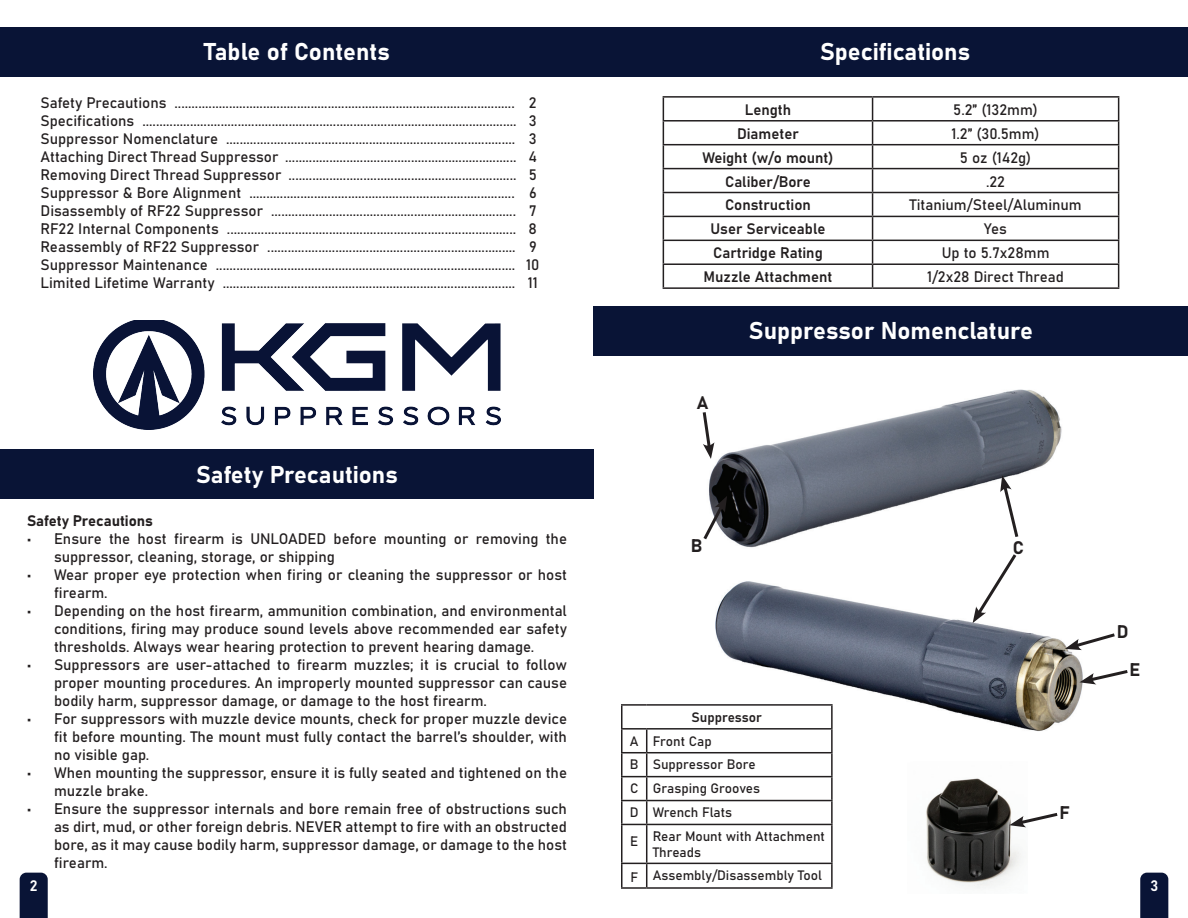
<style>
.page{position:relative;width:1188px;height:918px;background:#fff}
.page>*{position:absolute;margin:0;border:0;box-sizing:border-box;transform-origin:0 0}
.t1{font:24px "Bahnschrift";color:#fff}
.t2{font:18px "Bahnschrift";color:#231f20}
.t3{font:15px/18px "Bahnschrift";color:#231f20}
.t4{font:15px "Bahnschrift";color:#fff}
.t5{font:13.5px/23.9px "Bahnschrift";color:#231f20}
</style>
<div class="page">
<div style="left:594px;top:306px;width:594px;height:50px;background:#091436"></div>
<div style="left:0;top:27px;width:1188px;height:50px;background:#091436"></div>
<div style="left:0;top:450px;width:594px;height:49px;background:#091436"></div>
<img style="left:709px;top:389px;width:353px;height:159px">
<img style="left:677px;top:581px;width:420px;height:173px">
<svg style="left:702px;top:409px;width:12px;height:50px"></svg>
<svg style="left:703px;top:496px;width:24px;height:47px"></svg>
<svg style="left:973px;top:554px;width:46px;height:69px"></svg>
<hr style="left:621px;top:704px;width:26px;height:2px;background:#231f20">
<hr style="left:647px;top:704px;width:186px;height:2px;background:#231f20">
<hr style="left:831px;top:706px;width:2px;height:22px;background:#231f20">
<hr style="left:647px;top:728px;width:186px;height:2px;background:#231f20">
<hr style="left:831px;top:730px;width:2px;height:22px;background:#231f20">
<hr style="left:647px;top:752px;width:186px;height:1px;background:#231f20">
<hr style="left:831px;top:753px;width:2px;height:23px;background:#231f20">
<hr style="left:647px;top:776px;width:186px;height:1px;background:#231f20">
<hr style="left:831px;top:777px;width:2px;height:23px;background:#231f20">
<hr style="left:647px;top:800px;width:186px;height:1px;background:#231f20">
<hr style="left:831px;top:801px;width:2px;height:23px;background:#231f20">
<svg style="left:621px;top:706px;width:26px;height:119px"></svg>
<hr style="left:621px;top:825px;width:1px;height:38px;background:#231f20">
<hr style="left:647px;top:824px;width:186px;height:1px;background:#231f20">
<hr style="left:646px;top:825px;width:1px;height:38px;background:#231f20">
<hr style="left:831px;top:825px;width:2px;height:38px;background:#231f20">
<hr style="left:647px;top:863px;width:186px;height:1px;background:#231f20">
<svg style="left:621px;top:863px;width:26px;height:24px"></svg>
<hr style="left:831px;top:864px;width:2px;height:23px;background:#231f20">
<hr style="left:621px;top:887px;width:26px;height:2px;background:#231f20">
<hr style="left:647px;top:887px;width:186px;height:2px;background:#231f20">
<svg style="left:20px;top:873px;width:28px;height:45px"></svg>
<svg style="left:1140px;top:873px;width:28px;height:45px"></svg>
<svg style="left:1079px;top:668px;width:49px;height:16px"></svg>
<img style="left:93px;top:320px;width:408px;height:109px">
<svg style="left:1000px;top:475px;width:20px;height:65px"></svg>
<hr style="left:663px;top:96px;width:210px;height:2px;background:#231f20">
<hr style="left:873px;top:96px;width:246px;height:2px;background:#231f20">
<hr style="left:663px;top:120px;width:210px;height:2px;background:#231f20">
<hr style="left:873px;top:120px;width:246px;height:2px;background:#231f20">
<hr style="left:663px;top:144px;width:210px;height:1px;background:#231f20">
<hr style="left:873px;top:144px;width:246px;height:1px;background:#231f20">
<hr style="left:663px;top:168px;width:210px;height:1px;background:#231f20">
<hr style="left:873px;top:168px;width:246px;height:1px;background:#231f20">
<hr style="left:663px;top:192px;width:210px;height:1px;background:#231f20">
<hr style="left:873px;top:192px;width:246px;height:1px;background:#231f20">
<hr style="left:663px;top:216px;width:210px;height:1px;background:#231f20">
<hr style="left:873px;top:216px;width:246px;height:1px;background:#231f20">
<hr style="left:663px;top:240px;width:210px;height:1px;background:#231f20">
<hr style="left:873px;top:240px;width:246px;height:1px;background:#231f20">
<hr style="left:663px;top:263px;width:210px;height:2px;background:#231f20">
<svg style="left:663px;top:98px;width:1px;height:189px"></svg>
<hr style="left:873px;top:263px;width:246px;height:2px;background:#231f20">
<svg style="left:872px;top:98px;width:1px;height:189px"></svg>
<svg style="left:1118px;top:98px;width:1px;height:189px"></svg>
<hr style="left:663px;top:287px;width:210px;height:2px;background:#231f20">
<hr style="left:873px;top:287px;width:246px;height:2px;background:#231f20">
<svg style="left:1065px;top:631px;width:50px;height:19px"></svg>
<img style="left:926px;top:778px;width:100px;height:111px">
<svg style="left:1009px;top:811px;width:49px;height:16px"></svg>
<h1 class="t1" style="left:204px;top:33px;width:187px">Table of Contents</h1>
<h1 class="t1" style="left:820px;top:33px;width:152px">Specifications</h1>
<p class="t3" style="left:40px;top:93px;width:478px">Safety Precautions ....................................................................................................<br>Specifications ..............................................................................................................<br>Suppressor Nomenclature .....................................................................................<br>Attaching Direct Thread Suppressor ....................................................................<br>Removing Direct Thread Suppressor ...................................................................<br>Suppressor &amp; Bore Alignment ..............................................................................<br>Disassembly of RF22 Suppressor ........................................................................<br>RF22 Internal Components .....................................................................................<br>Reassembly of RF22 Suppressor .........................................................................<br>Suppressor Maintenance ........................................................................................<br>Limited Lifetime Warranty ......................................................................................</p>
<p class="t3" style="left:526px;top:93px;width:15px">2<br>3<br>3<br>4<br>5<br>6<br>7<br>8<br>9<br>10<br>11</p>
<p class="t3" style="left:745px;top:99px;width:48px">Length</p>
<p class="t3" style="left:953px;top:99px;width:86px">5.2” (132mm)</p>
<p class="t3" style="left:737px;top:123px;width:63px">Diameter</p>
<p class="t3" style="left:952px;top:123px;width:90px">1.2” (30.5mm)</p>
<p class="t3" style="left:702px;top:147px;width:133px">Weight (w/o mount)</p>
<p class="t3" style="left:960px;top:147px;width:73px">5 oz (142g)</p>
<p class="t3" style="left:725px;top:171px;width:87px">Caliber/Bore</p>
<p class="t3" style="left:986px;top:171px;width:20px">.22</p>
<p class="t3" style="left:725px;top:195px;width:87px">Construction</p>
<p class="t3" style="left:910px;top:195px;width:174px">Titanium/Steel/Aluminum</p>
<p class="t3" style="left:710px;top:219px;width:117px">User Serviceable</p>
<p class="t3" style="left:984px;top:219px;width:24px">Yes</p>
<p class="t3" style="left:713px;top:243px;width:111px">Cartridge Rating</p>
<p class="t3" style="left:942px;top:243px;width:109px">Up to 5.7x28mm</p>
<p class="t3" style="left:704px;top:267px;width:130px">Muzzle Attachment</p>
<p class="t3" style="left:927px;top:267px;width:138px">1/2x28 Direct Thread</p>
<h1 class="t1" style="left:196px;top:456px;width:203px">Safety Precautions</h1>
<p class="t2" style="left:697px;top:389px;width:13px">A</p>
<h1 class="t1" style="left:749px;top:312px;width:286px">Suppressor Nomenclature</h1>
<p class="t3" style="left:27px;top:511px;width:128px">Safety Precautions</p>
<p class="t3" style="left:54px;top:529px;width:515px;text-indent:-27px">• Ensure the host firearm is UNLOADED before mounting or removing the suppressor, cleaning, storage, or shipping</p>
<p class="t3" style="left:54px;top:565px;width:515px;text-indent:-27px">• Wear proper eye protection when firing or cleaning the suppressor or host firearm.</p>
<p class="t3" style="left:54px;top:601px;width:515px;text-align:justify;text-indent:-27px">• Depending on the host firearm, ammunition combination, and environmental conditions, firing may produce sound levels above recommended ear safety thresholds. Always wear hearing protection to prevent hearing damage.</p>
<p class="t3" style="left:54px;top:655px;width:515px;text-align:justify;text-indent:-27px">• Suppressors are user-attached to firearm muzzles; it is crucial to follow proper mounting procedures. An improperly mounted suppressor can cause bodily harm, suppressor damage, or damage to the host firearm.</p>
<p class="t3" style="left:54px;top:709px;width:515px;text-align:justify;text-indent:-27px">• For suppressors with muzzle device mounts, check for proper muzzle device fit before mounting. The mount must fully contact the barrel’s shoulder, with no visible gap.</p>
<p class="t3" style="left:54px;top:763px;width:515px;text-indent:-27px">• When mounting the suppressor, ensure it is fully seated and tightened on the muzzle brake.</p>
<p class="t3" style="left:54px;top:799px;width:515px;text-align:justify;text-indent:-27px">• Ensure the suppressor internals and bore remain free of obstructions such as dirt, mud, or other foreign debris. NEVER attempt to fire with an obstructed bore, as it may cause bodily harm, suppressor damage, or damage to the host firearm.</p>
<p class="t2" style="left:691px;top:532px;width:13px">B</p>
<p class="t2" style="left:1013px;top:534px;width:13px">C</p>
<p class="t2" style="left:1117px;top:618px;width:13px">D</p>
<p class="t2" style="left:1130px;top:656px;width:12px">E</p>
<p class="t5" style="left:630px;top:704px;width:197px;text-indent:62px">Suppressor<br>A Front Cap<br>B Suppressor Bore<br>C Grasping Grooves<br>D Wrench Flats<br>E Rear Mount with Attachment</p>
<p class="t5" style="left:630px;top:840px;width:193px;line-height:22.6px;text-indent:22px">Threads<br>F Assembly/Disassembly Tool</p>
<p class="t2" style="left:1059px;top:799px;width:12px">F</p>
<p class="t4" style="left:30px;top:874px;width:9px">2</p>
<p class="t4" style="left:1150px;top:874px;width:9px">3</p>
</div>
